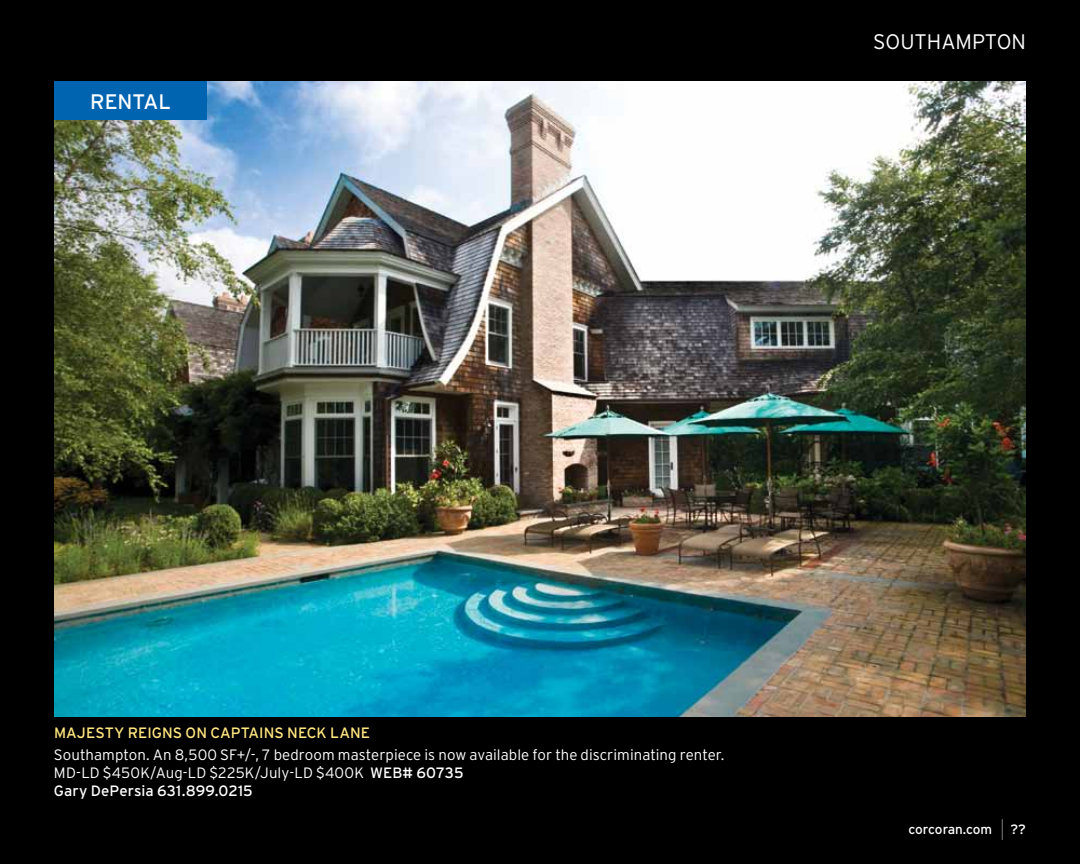
<style>
.page{position:relative;width:1080px;height:864px;background:#000}
.page>*{position:absolute;margin:0;border:0;box-sizing:border-box;transform-origin:0 0}
.t1{font:300 21px "Interstate";color:#fff}
.t2{font:21px "Interstate";color:#fff}
.t3{font:300 15px/18px "Interstate";letter-spacing:.005em;color:#fff}
.t4{font:15px "Interstate";letter-spacing:.005em;color:#ffe781}
.t5{font:13.5px "Interstate";letter-spacing:-.01em;color:#fff}
.s1{font-weight:400}
.s2{font-weight:100;font-size:21px}
</style>
<div class="page">
<img style="left:54px;top:81px;width:972px;height:635px">
<div style="left:54px;top:81px;width:153px;height:39px;background:#0064b1"></div>
<h1 class="t2" style="left:90px;top:90px;width:82px">RENTAL</h1>
<h1 class="t1" style="left:873px;top:30px;width:154px">SOUTHAMPTON</h1>
<p class="t4" style="left:54px;top:724px;width:318px">MAJESTY REIGNS ON CAPTAINS N ECK LANE</p>
<p class="t3" style="left:54px;top:745px;width:672px">Southampton. An 8,500 SF+/-, 7 bedroom masterpiece is now available for the discriminating renter.<br>MD-LD $450K/Aug-LD $225K/July-LD $400K <span class="s1">WEB# 60735<br>GARY DEPERSIA 631.899.0215</span></p>
<p class="t5" style="left:908px;top:822px;width:119px">CORCORAN.COM <span class="s2">|</span> ??</p>
</div>
